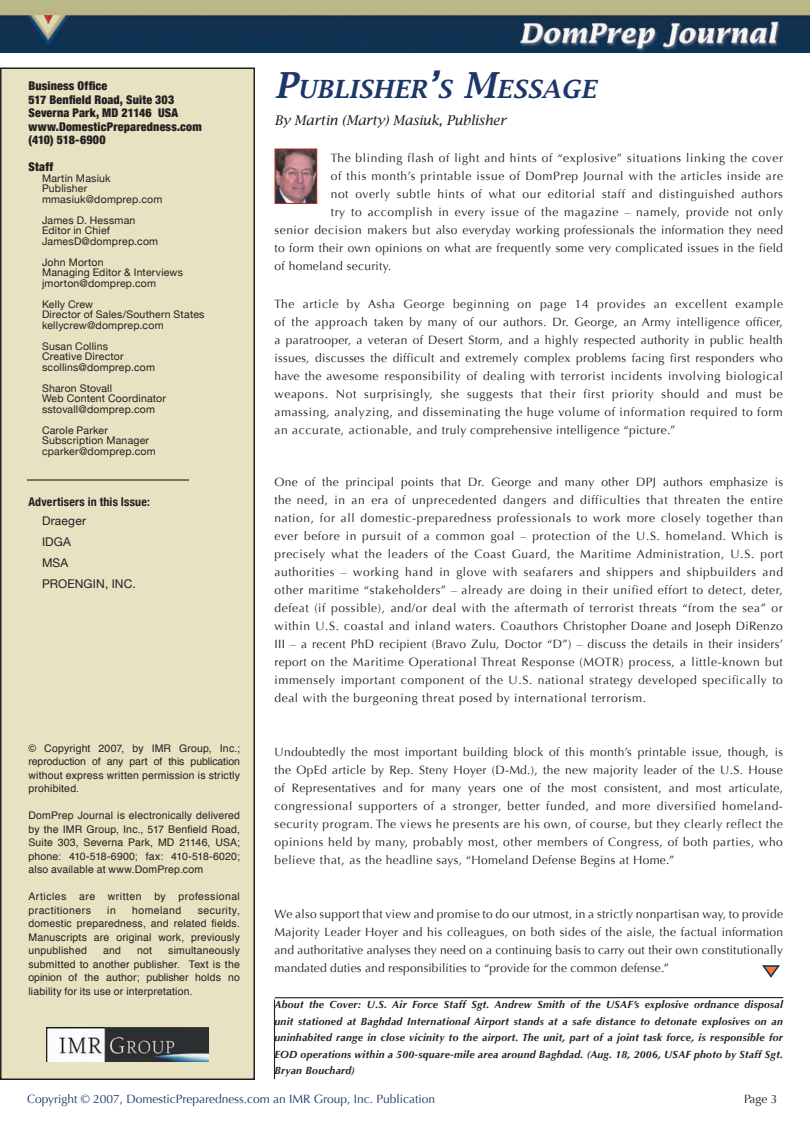
<style>
.page{position:relative;width:810px;height:1134px;background:#fff}
.page>*{position:absolute;margin:0;border:0;box-sizing:border-box;transform-origin:0 0}
.t1{font:italic 600 25.2px "Lucida Bright";color:#1d3669}
.t2{font:italic 13.5px "Lucida Bright";color:#231f20}
.t3{font:12px/18px "Optima";letter-spacing:.05em;color:#231f20;text-align:justify}
.t4{font:12px "Optima";letter-spacing:.025em;color:#231f20}
.t5{font:900 condensed 12px/13.5px "Helvetica Neue";letter-spacing:.015em;color:#231f20}
.t6{font:12px "Optima";color:#1d3669}
.t7{font:12px/21px "Helvetica Neue";letter-spacing:.015em;color:#231f20}
.t8{font:700 condensed 12px "Helvetica Neue";letter-spacing:.015em;color:#231f20}
.t9{font:10.5px/13.5px "Helvetica";letter-spacing:.02em;color:#231f20;text-align:justify}
.t10{font:italic 700 10.5px/16.5px "Optima";letter-spacing:.025em;color:#231f20;text-align:justify}
.t11{font:10.5px/10.5px "Helvetica Neue";letter-spacing:.02em;color:#231f20}
.t12{font:10.5px/13.5px "Helvetica";letter-spacing:.04em;color:#231f20}
.s1{font-size:36px}
</style>
<div class="page">
<svg style="left:762px;top:965px;width:18px;height:13px"></svg>
<hr style="left:275px;top:997px;width:508px;height:1px;background:#231f20">
<hr style="left:274px;top:999px;width:1px;height:80px;background:#231f20">
<div style="left:1px;top:68px;width:253px;height:1011px;background:#e6e2c2"></div>
<div style="left:0;top:68px;width:255px;height:1012px;border:2px solid #231f20"></div>
<img style="left:46px;top:1028px;width:162px;height:33px">
<hr style="left:27px;top:479px;width:162px;height:2px;background:#231f20">
<img style="left:0;top:0;width:810px;height:52px">
<img style="left:276px;top:150px;width:39px;height:52px">
<div style="left:274px;top:148px;width:43px;height:56px;border:1px solid #b32e1b"></div>
<p class="t5" style="left:28px;top:79px;width:175px">Business Office<br>517 Benfield Road, Suite 303<br>Severna Park, MD 21146 USA www.DomesticPreparedness.com (410) 518-6900</p>
<p class="t5" style="left:28px;top:160px;width:26px">Staff</p>
<p class="t11" style="left:42px;top:172px;width:122px">Martin Masiuk<br>Publisher mmasiuk@domprep.com</p>
<p class="t11" style="left:42px;top:214px;width:118px">James D. Hessman<br>Editor in Chief<br>JamesD@domprep.com</p>
<p class="t11" style="left:42px;top:256px;width:142px">John Morton<br>Managing Editor &amp; Interviews jmorton@domprep.com</p>
<p class="t11" style="left:42px;top:298px;width:164px">Kelly Crew<br>Director of Sales/Southern States kellycrew@domprep.com</p>
<p class="t11" style="left:42px;top:340px;width:115px">Susan Collins<br>Creative Director scollins@domprep.com</p>
<p class="t11" style="left:42px;top:382px;width:126px">Sharon Stovall<br>Web Content Coordinator sstovall@domprep.com</p>
<p class="t11" style="left:42px;top:424px;width:115px">Carole Parker<br>Subscription Manager cparker@domprep.com</p>
<p class="t8" style="left:28px;top:494px;width:123px">Advertisers in this Issue:</p>
<p class="t7" style="left:42px;top:510px;width:95px">Draeger<br>IDGA<br>MSA<br>PROENGIN, INC.</p>
<p class="t9" style="left:28px;top:742px;width:213px">© Copyright 2007, by IMR Group, Inc.; reproduction of any part of this publication without express written permission is strictly prohibited.</p>
<p class="t9" style="left:28px;top:809px;width:213px">DomPrep Journal is electronically delivered by the IMR Group, Inc., 517 Benfield Road, Suite 303, Severna Park, MD 21146, USA; phone: 410-518-6900; fax: 410-518-6020; also available at www.DomPrep.com</p>
<p class="t12" style="left:28px;top:890px;width:213px">Articles are written by professional practitioners</p>
<p class="t9" style="left:107px;top:904px;width:10px">in</p>
<p class="t12" style="left:132px;top:904px;width:51px">homeland</p>
<p class="t9" style="left:28px;top:904px;width:213px;text-indent:169px">security, domestic preparedness, and related fields.<br>Manuscripts are original work, previously unpublished</p>
<p class="t9" style="left:103px;top:944px;width:19px">and</p>
<p class="t9" style="left:137px;top:944px;width:16px">not</p>
<p class="t9" style="left:28px;top:944px;width:213px;text-indent:140px">simultaneously submitted to another publisher. Text is the opinion of the author; publisher holds no liability for its use or interpretation.</p>
<h1 class="t1" style="left:274px;top:75px;width:323px"><span class="s1">P</span>UBLISHER<span class="s1">’</span>S <span class="s1">M</span>ESSAGE</h1>
<p class="t2" style="left:274px;top:113px;width:233px">By Martin (Marty) Masiuk, Publisher</p>
<p class="t3" style="left:331px;top:149px;width:454px">The blinding flash of light and hints of “explosive” situations linking the cover</p>
<p class="t3" style="left:331px;top:167px;width:454px">of this month’s printable issue of DomPrep Journal with the articles inside are</p>
<p class="t3" style="left:331px;top:185px;width:454px">not overly subtle hints of what our editorial staff and distinguished authors</p>
<p class="t3" style="left:331px;top:203px;width:454px">try to accomplish in every issue of the magazine – namely, provide not only</p>
<p class="t4" style="left:274px;top:223px;width:510px">senior decision makers but also everyday working professionals the information they need</p>
<p class="t4" style="left:274px;top:241px;width:510px">to form their own opinions on what are frequently some very complicated issues in the field</p>
<p class="t4" style="left:274px;top:259px;width:118px">of homeland security.</p>
<p class="t3" style="left:274px;top:295px;width:510px">The article by Asha George beginning on page 14 provides an excellent example of the approach taken by many of our authors. Dr. George, an Army intelligence officer, a paratrooper, a veteran of Desert Storm, and a highly respected authority in public health issues, discusses the difficult and extremely complex problems facing first responders who have the awesome responsibility of dealing with terrorist incidents involving biological weapons. Not surprisingly, she suggests that their first priority should and must be amassing, analyzing, and disseminating the huge volume of information required to form an accurate, actionable, and truly comprehensive intelligence “picture.”</p>
<p class="t3" style="left:274px;top:473px;width:510px">One of the principal points that Dr. George and many other DPJ authors emphasize is the need, in an era of unprecedented dangers and difficulties that threaten the entire nation, for all domestic-preparedness professionals to work more closely together than ever before in pursuit of a common goal – protection of the U.S. homeland. Which is precisely what the leaders of the Coast Guard, the Maritime Administration, U.S. port authorities – working hand in glove with seafarers and shippers and shipbuilders and other maritime “stakeholders” – already are doing in their unified effort to detect, deter, defeat (if possible), and/or deal with the aftermath of terrorist threats “from the sea” or within U.S. coastal and inland waters. Coauthors Christopher Doane and Joseph DiRenzo III – a recent PhD recipient (Bravo Zulu, Doctor “D”) – discuss the details in their insiders’ report on the Maritime Operational Threat Response (MOTR) process, a little-known but immensely important component of the U.S. national strategy developed specifically to deal with the burgeoning threat posed by international terrorism.</p>
<p class="t3" style="left:274px;top:743px;width:510px">Undoubtedly the most important building block of this month’s printable issue, though, is the OpEd article by Rep. Steny Hoyer (D-Md.), the new majority leader of the U.S. House of Representatives and for many years one of the most consistent, and most articulate, congressional supporters of a stronger, better funded, and more diversified homeland&shy;security program. The views he presents are his own, of course, but they clearly reflect the opinions held by many, probably most, other members of Congress, of both parties, who believe that, as the headline says, “Homeland Defense Begins at Home.”</p>
<p class="t3" style="left:274px;top:905px;width:510px">We also support that view and promise to do our utmost, in a strictly nonpartisan way, to provide Majority Leader Hoyer and his colleagues, on both sides of the aisle, the factual information and authoritative analyses they need on a continuing basis to carry out their own constitutionally mandated duties and responsibilities to “provide for the common defense.”</p>
<p class="t10" style="left:274px;top:996px;width:510px">About the Cover: U.S. Air Force Staff Sgt. Andrew Smith of the USAF’s explosive ordnance disposal unit stationed at Baghdad International Airport stands at a safe distance to detonate explosives on an uninhabited range in close vicinity to the airport. The unit, part of a joint task force, is responsible for EOD operations within a 500-square-mile area around Baghdad. (Aug. 18, 2006, USAF photo by Staff Sgt.<br>Bryan Bouchard)</p>
<p class="t6" style="left:27px;top:1092px;width:410px">Copyright © 2007, DomesticPreparedness.com an IMR Group, Inc. Publication</p>
<p class="t3" style="left:744px;top:1090px;width:35px">Page 3</p>
</div>
